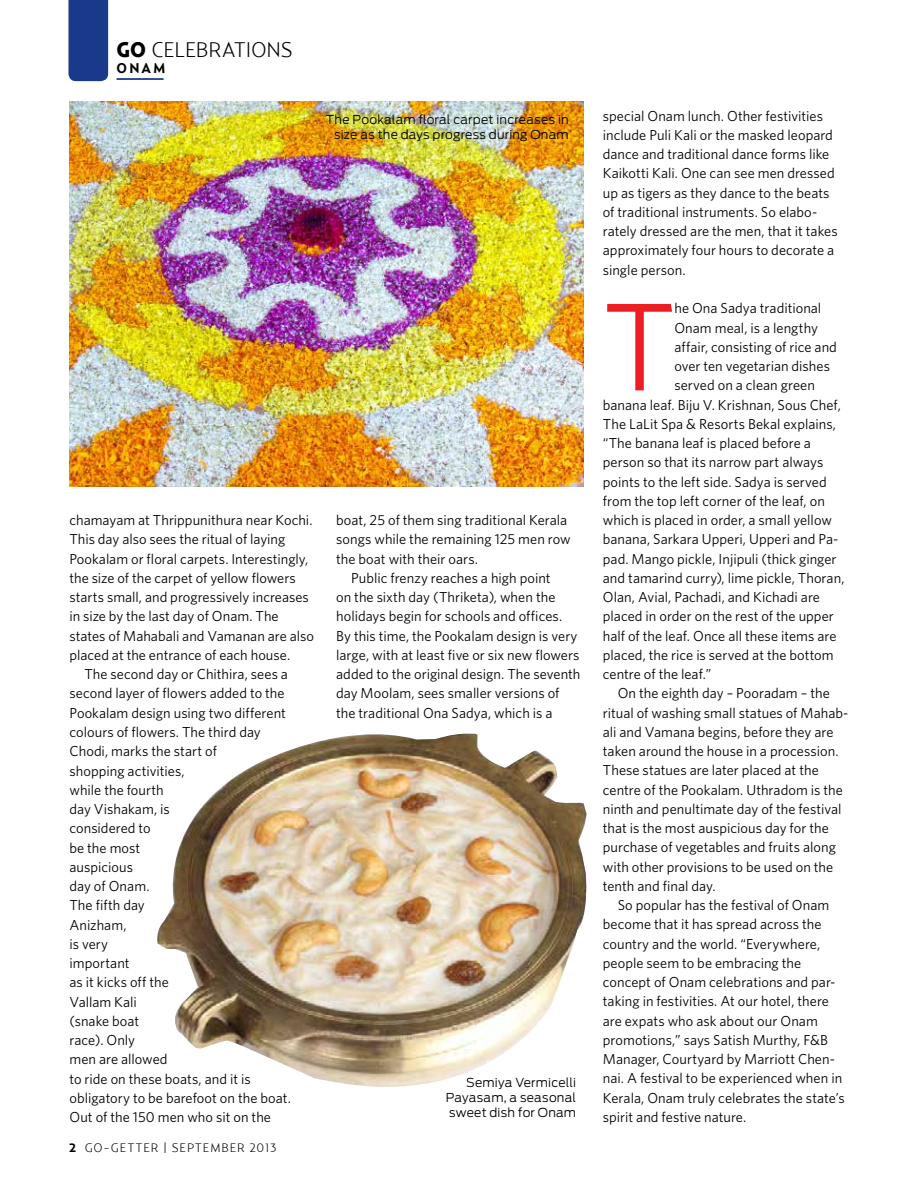
<style>
.page{position:relative;width:918px;height:1196px;background:#fff}
.page>*{position:absolute;margin:0;border:0;box-sizing:border-box;transform-origin:0 0}
.t1{font:125.3px "Whitney HTF";color:#ed1d24}
.t2{font:300 21px "Relay";letter-spacing:-.015em;color:#000}
.t3{font:14.35px/19.2px "Whitney HTF";color:#000}
.t4{font:700 14px "Relay";color:#000}
.t5{font:300 12.25px/14.9px "Antenna";letter-spacing:.02em;color:#000;text-align:right}
.t6{font:300 12.25px "Relay";letter-spacing:.07em;color:#000}
.s1{font-weight:900}
.s2{font-weight:700}
</style>
<div class="page">
<hr style="left:117px;top:78px;width:47px;height:2px;background:#19398a">
<div style="left:68px;top:0;width:40px;height:81px;background:#19398a"></div>
<img style="left:69px;top:102px;width:514px;height:385px">
<img style="left:157px;top:733px;width:430px;height:354px">
<h2 class="t2" style="left:117px;top:37px;width:178px"><span class="s1">GO</span> CELEBRATIONS</h2>
<p class="t4" style="left:117px;top:60px;width:50px">ONAM</p>
<p class="t5" style="left:326px;top:112px;width:244px">The Pookalam floral carpet increases in size as the days progress during Onam</p>
<p class="t3" style="left:69px;top:510px;width:245px">chamayam at Thrippunithura near Kochi.</p>
<p class="t3" style="left:69px;top:529px;width:217px">This day also sees the ritual of laying</p>
<p class="t3" style="left:69px;top:549px;width:240px">Pookalam or floral carpets. Interestingly,</p>
<p class="t3" style="left:69px;top:568px;width:228px">the size of the carpet of yellow flowers</p>
<p class="t3" style="left:69px;top:587px;width:241px">starts small, and progressively increases</p>
<p class="t3" style="left:69px;top:606px;width:211px">in size by the last day of Onam. The</p>
<p class="t3" style="left:69px;top:626px;width:246px">states of Mahabali and Vamanan are also</p>
<p class="t3" style="left:69px;top:645px;width:222px">placed at the entrance of each house.</p>
<p class="t3" style="left:84px;top:664px;width:205px">The second day or Chithira, sees a</p>
<p class="t3" style="left:69px;top:683px;width:217px">second layer of flowers added to the</p>
<p class="t3" style="left:69px;top:703px;width:218px">Pookalam design using two different</p>
<p class="t3" style="left:69px;top:722px;width:193px">colours of flowers. The third day</p>
<p class="t3" style="left:69px;top:741px;width:149px">Chodi, marks the start of</p>
<p class="t3" style="left:69px;top:760px;width:117px">shopping activities,</p>
<p class="t3" style="left:69px;top:780px;width:96px">while the fourth</p>
<p class="t3" style="left:69px;top:799px;width:102px">day Vishakam, is</p>
<p class="t3" style="left:69px;top:818px;width:83px">considered to</p>
<p class="t3" style="left:69px;top:837px;width:72px">be the most</p>
<p class="t3" style="left:69px;top:856px;width:65px">auspicious</p>
<p class="t3" style="left:69px;top:876px;width:82px">day of Onam.</p>
<p class="t3" style="left:69px;top:895px;width:77px">The fifth day</p>
<p class="t3" style="left:69px;top:914px;width:59px">Anizham,</p>
<p class="t3" style="left:69px;top:933px;width:40px">is very</p>
<p class="t3" style="left:69px;top:953px;width:62px">important</p>
<p class="t3" style="left:69px;top:972px;width:101px">as it kicks off the</p>
<p class="t3" style="left:69px;top:991px;width:69px">Vallam Kali</p>
<p class="t3" style="left:69px;top:1010px;width:71px">(snake boat</p>
<p class="t3" style="left:69px;top:1030px;width:67px">race). Only</p>
<p class="t3" style="left:69px;top:1049px;width:100px">men are allowed</p>
<p class="t3" style="left:69px;top:1068px;width:183px">to ride on these boats, and it is</p>
<p class="t3" style="left:69px;top:1087px;width:223px">obligatory to be barefoot on the boat.</p>
<p class="t3" style="left:69px;top:1107px;width:203px">Out of the 150 men who sit on the</p>
<p class="t6" style="left:69px;top:1140px;width:208px"><span class="s2">2</span> GO-GETTER | SEPTEMBER 2013</p>
<p class="t3" style="left:336px;top:510px;width:236px">boat, 25 of them sing traditional Kerala songs while the remaining 125 men row the boat with their oars.</p>
<p class="t3" style="left:336px;top:568px;width:246px;text-indent:15px">Public frenzy reaches a high point<br>on the sixth day (Thriketa), when the holidays begin for schools and offices.<br>By this time, the Pookalam design is very large, with at least five or six new flowers added to the original design. The seventh day Moolam, sees smaller versions of the traditional Ona Sadya, which is a</p>
<p class="t5" style="left:446px;top:1075px;width:132px;text-align:justify;text-indent:20px">Semiya Vermicelli Payasam, a seasonal sweet dish for Onam</p>
<p class="t3" style="left:603px;top:106px;width:236px">special Onam lunch. Other festivities include Puli Kali or the masked leopard dance and traditional dance forms like Kaikotti Kali. One can see men dressed up as tigers as they dance to the beats of traditional instruments. So elabo&shy;rately dressed are the men, that it takes approximately four hours to decorate a single person.</p>
<h1 class="t1" style="left:603px;top:273px;width:74px">T</h1>
<p class="t3" style="left:674px;top:298px;width:148px">he Ona Sadya traditional</p>
<p class="t3" style="left:674px;top:318px;width:145px">Onam meal, is a lengthy</p>
<p class="t3" style="left:674px;top:337px;width:164px">affair, consisting of rice and</p>
<p class="t3" style="left:674px;top:356px;width:157px">over ten vegetarian dishes</p>
<p class="t3" style="left:674px;top:375px;width:142px">served on a clean green</p>
<p class="t3" style="left:603px;top:395px;width:239px">banana leaf. Biju V. Krishnan, Sous Chef,</p>
<p class="t3" style="left:603px;top:414px;width:235px">The LaLit Spa &amp; Resorts Bekal explains,</p>
<p class="t3" style="left:603px;top:433px;width:209px">“The banana leaf is placed before a</p>
<p class="t3" style="left:603px;top:452px;width:222px">person so that its narrow part always</p>
<p class="t3" style="left:603px;top:472px;width:225px">points to the left side. Sadya is served</p>
<p class="t3" style="left:603px;top:491px;width:224px">from the top left corner of the leaf, on</p>
<p class="t3" style="left:603px;top:510px;width:231px">which is placed in order, a small yellow</p>
<p class="t3" style="left:603px;top:529px;width:237px">banana, Sarkara Upperi, Upperi and Pa-</p>
<p class="t3" style="left:603px;top:549px;width:235px">pad. Mango pickle, Injipuli (thick ginger</p>
<p class="t3" style="left:603px;top:568px;width:243px">and tamarind curry), lime pickle, Thoran,</p>
<p class="t3" style="left:603px;top:587px;width:219px">Olan, Avial, Pachadi, and Kichadi are</p>
<p class="t3" style="left:603px;top:606px;width:233px">placed in order on the rest of the upper</p>
<p class="t3" style="left:603px;top:625px;width:235px">half of the leaf. Once all these items are</p>
<p class="t3" style="left:603px;top:645px;width:232px">placed, the rice is served at the bottom</p>
<p class="t3" style="left:603px;top:664px;width:110px">centre of the leaf.”</p>
<p class="t3" style="left:618px;top:683px;width:213px">On the eighth day – Pooradam – the</p>
<p class="t3" style="left:603px;top:702px;width:247px">ritual of washing small statues of Mahab-</p>
<p class="t3" style="left:603px;top:722px;width:232px">ali and Vamana begins, before they are</p>
<p class="t3" style="left:603px;top:741px;width:237px">taken around the house in a procession.</p>
<p class="t3" style="left:603px;top:760px;width:217px">These statues are later placed at the</p>
<p class="t3" style="left:603px;top:779px;width:242px">centre of the Pookalam. Uthradom is the</p>
<p class="t3" style="left:603px;top:799px;width:240px">ninth and penultimate day of the festival</p>
<p class="t3" style="left:603px;top:818px;width:227px">that is the most auspicious day for the</p>
<p class="t3" style="left:603px;top:837px;width:235px">purchase of vegetables and fruits along</p>
<p class="t3" style="left:603px;top:856px;width:232px">with other provisions to be used on the</p>
<p class="t3" style="left:603px;top:876px;width:114px">tenth and final day.</p>
<p class="t3" style="left:618px;top:895px;width:213px">So popular has the festival of Onam</p>
<p class="t3" style="left:603px;top:914px;width:220px">become that it has spread across the</p>
<p class="t3" style="left:603px;top:933px;width:219px">country and the world. “Everywhere,</p>
<p class="t3" style="left:603px;top:953px;width:200px">people seem to be embracing the</p>
<p class="t3" style="left:603px;top:972px;width:234px">concept of Onam celebrations and par-</p>
<p class="t3" style="left:603px;top:991px;width:228px">taking in festivities. At our hotel, there</p>
<p class="t3" style="left:603px;top:1010px;width:216px">are expats who ask about our Onam</p>
<p class="t3" style="left:603px;top:1030px;width:227px">promotions,” says Satish Murthy, F&amp;B</p>
<p class="t3" style="left:603px;top:1049px;width:234px">Manager, Courtyard by Marriott Chen-</p>
<p class="t3" style="left:603px;top:1068px;width:241px">nai. A festival to be experienced when in</p>
<p class="t3" style="left:603px;top:1087px;width:244px">Kerala, Onam truly celebrates the state’s</p>
<p class="t3" style="left:603px;top:1107px;width:145px">spirit and festive nature.</p>
</div>
